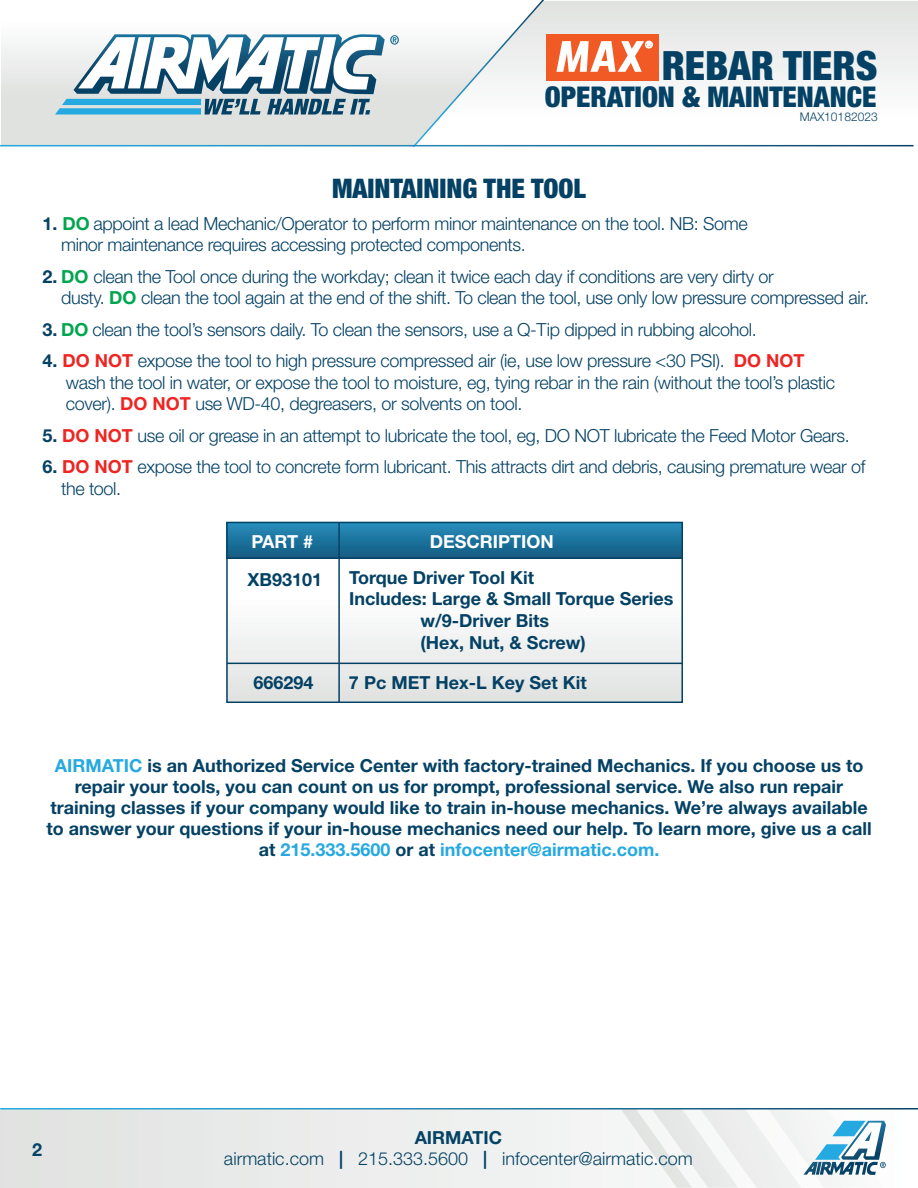
<style>
.page{position:relative;width:918px;height:1188px;background:#fff}
.page>*{position:absolute;margin:0;border:0;box-sizing:border-box;transform-origin:0 0}
.t1{font:900 condensed 40.5px "Helvetica Neue";color:#044164}
.t2{font:900 condensed 28.65px "Helvetica Neue";color:#044164}
.t3{font:900 condensed 27px "Helvetica Neue";color:#044164}
.t4{font:300 18px/21.6px "Helvetica Neue";letter-spacing:-.02em;color:#044164}
.t5{font:700 18px/21px "Helvetica Neue LT Std";color:#044164;text-align:center}
.t6{font:300 18px "Helvetica Neue";color:#054365}
.t7{font:700 18px "Helvetica Neue LT Std";color:#fff}
.t8{font:700 18px "Helvetica Neue LT Std";color:#054365}
.t9{font:300 12px "Helvetica Neue";color:#064465}
.s1{font-family:"Helvetica Neue LT Std";font-weight:700}
.s2{font-family:"Helvetica Neue LT Std";font-weight:700;color:#00a54f}
.s3{font-family:"Helvetica Neue LT Std";font-weight:700;color:#ee2623}
.s4{color:#25a9e0}
.s5{color:#044164}
</style>
<div class="page">
<svg style="left:546px;top:1px;width:372px;height:144px"></svg>
<svg style="left:1px;top:44px;width:410px;height:101px;background:#e1e3e2"></svg>
<svg style="left:411px;top:0;width:135px;height:147px"></svg>
<svg style="left:55px;top:34px;width:344px;height:81px"></svg>
<hr style="left:0;top:145px;width:914px;height:1px;background:#fff">
<div style="left:546px;top:34px;width:112px;height:46px;background:#f15a25"></div>
<svg style="left:556px;top:40px;width:97px;height:32px"></svg>
<div style="left:227px;top:558px;width:455px;height:144px;background:linear-gradient(to bottom,#fff,#dde1e0)"></div>
<svg style="left:229px;top:525px;width:451px;height:32px;background:#1c739c"></svg>
<div style="left:226px;top:522px;width:457px;height:181px;border:2px solid #044164"></div>
<hr style="left:227px;top:557px;width:455px;height:2px;background:#044164">
<hr style="left:338px;top:522px;width:2px;height:180px;background:#044164">
<hr style="left:227px;top:663px;width:455px;height:1px;background:#044164">
<div style="left:0;top:1109px;width:918px;height:79px;background:#ebeceb"></div>
<svg style="left:622px;top:1110px;width:264px;height:78px"></svg>
<hr style="left:0;top:1108px;width:918px;height:2px;background:#fff">
<h1 class="t1" style="left:662px;top:41px;width:217px">REBAR TIERS</h1>
<h2 class="t2" style="left:545px;top:79px;width:333px">OPERATION &amp; MAINTENANCE</h2>
<p class="t9" style="left:800px;top:110px;width:79px">MAX10182023</p>
<h3 class="t3" style="left:332px;top:172px;width:256px">MAINTAINING THE TOOL</h3>
<p class="t4" style="left:61px;top:212px;width:688px;text-indent:-19px"><span class="s1">1.</span> <span class="s2">DO</span> appoint a lead Mechanic/Operator to perform minor maintenance on the tool. NB: Some minor maintenance requires accessing protected components.</p>
<p class="t4" style="left:61px;top:265px;width:810px;text-indent:-19px"><span class="s1">2.</span> <span class="s2">DO</span> clean the Tool once during the workday; clean it twice each day if conditions are very dirty or<br>dusty. <span class="s2">DO</span> clean the tool again at the end of the shift. To clean the tool, use only low pressure compressed air.</p>
<p class="t4" style="left:42px;top:318px;width:716px"><span class="s1">3.</span> <span class="s2">DO</span> clean the tool’s sensors daily. To clean the sensors, use a Q-Tip dipped in rubbing alcohol.</p>
<p class="t4" style="left:66px;top:350px;width:771px;text-indent:-23px"><span class="s1">4.</span> <span class="s3">DO NOT</span> expose the tool to high pressure compressed air (ie, use low pressure &lt;30 PSI). <span class="s3">DO NOT </span>wash the tool in water, or expose the tool to moisture, eg, tying rebar in the rain (without the tool’s plastic cover). <span class="s3">DO NOT</span> use WD-40, degreasers, or solvents on tool.</p>
<p class="t4" style="left:42px;top:424px;width:809px"><span class="s1">5.</span> <span class="s3">DO NOT</span> use oil or grease in an attempt to lubricate the tool, eg, DO NOT lubricate the Feed Motor Gears.</p>
<p class="t4" style="left:61px;top:456px;width:806px;text-indent:-19px"><span class="s1">6.</span> <span class="s3">DO NOT</span> expose the tool to concrete form lubricant. This attracts dirt and debris, causing premature wear of the tool.</p>
<p class="t7" style="left:252px;top:531px;width:63px">PART #</p>
<p class="t7" style="left:430px;top:531px;width:125px">DESCRIPTION</p>
<p class="t5" style="left:247px;top:569px;width:76px">XB93101</p>
<p class="t5" style="left:349px;top:566px;width:186px">Torque Driver Tool Kit</p>
<p class="t5" style="left:349px;top:588px;width:326px">Includes: Large &amp; Small Torque Series</p>
<p class="t5" style="left:421px;top:610px;width:130px">w/9-Driver Bits</p>
<p class="t5" style="left:421px;top:631px;width:167px">(Hex, Nut, &amp; Screw)</p>
<p class="t5" style="left:349px;top:672px;width:239px">7 Pc MET Hex-L Key Set Kit</p>
<p class="t5" style="left:253px;top:672px;width:62px">666294</p>
<p class="t5" style="left:46px;top:754px;width:827px"><span class="s4">AIRMATIC</span> is an Authorized Service Center with factory-trained Mechanics. If you choose us to repair your tools, you can count on us for prompt, professional service. We also run repair training classes if your company would like to train in-house mechanics. We’re always available to answer your questions if your in-house mechanics need our help. To learn more, give us a call at <span class="s4">215.333.5600</span> or at <span class="s4">infocenter@airmatic.com.</span></p>
<p class="t8" style="left:32px;top:1139px;width:12px">2</p>
<p class="t8" style="left:415px;top:1126px;width:89px">AIRMATIC</p>
<p class="t6" style="left:224px;top:1148px;width:470px">airmatic.com <span class="s1">|</span> <span class="s5">215.333.5600</span> <span class="s1">|</span> infocenter@airmatic.com</p>
</div>
